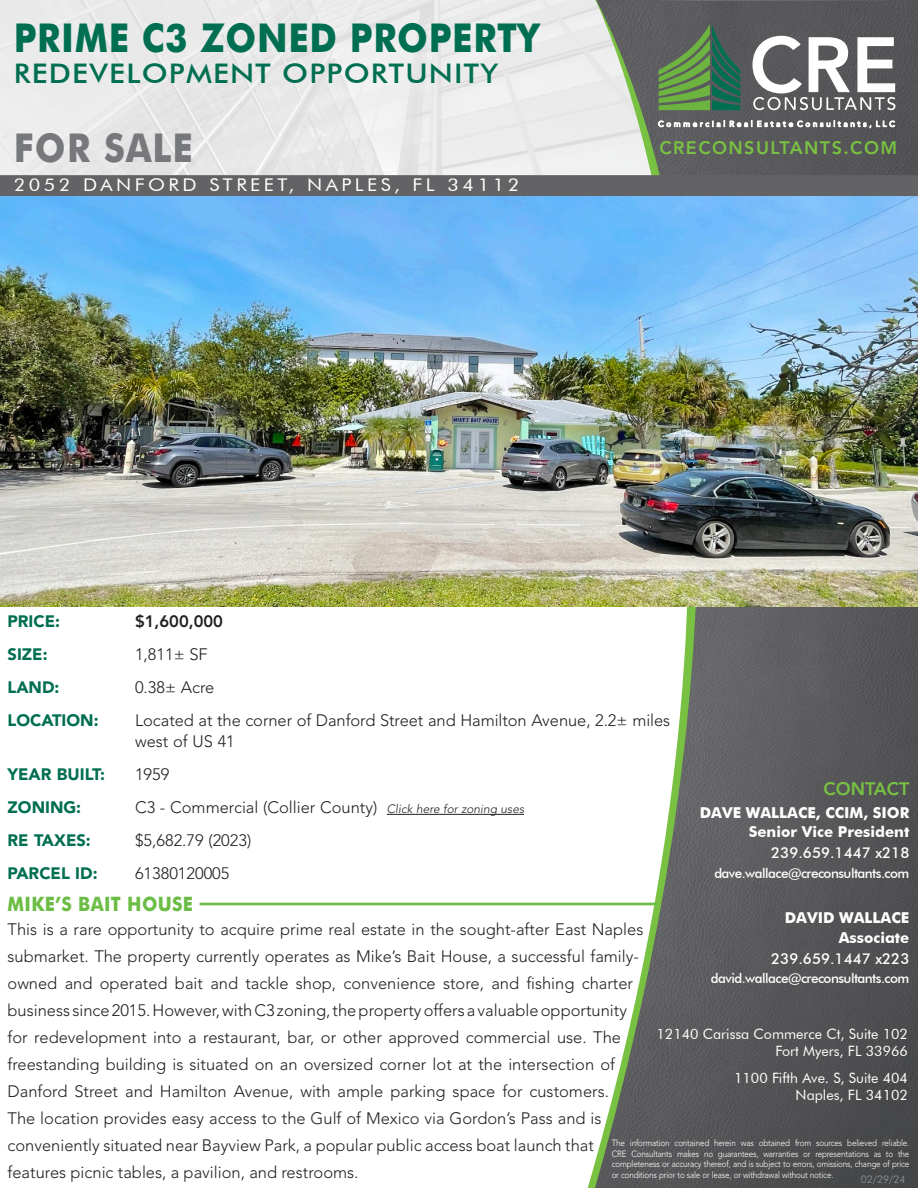
<style>
.page{position:relative;width:918px;height:1188px;background:#fff}
.page>*{position:absolute;margin:0;border:0;box-sizing:border-box;transform-origin:0 0}
.t1{font:800 77.55px "Avenir LT Std";color:#fff}
.t2{font:700 39.6px "Futura";letter-spacing:.02em;color:#006e51;scale:.91 1}
.t3{font:700 39.6px "Futura";letter-spacing:.02em;color:#76787b;scale:.91 1}
.t4{font:500 27px "Futura BT";letter-spacing:.04em;color:#006e51;scale:1.11 1}
.Property_FirstLine_FutXBlk_white_32_35{font:700 19.8px "Futura";letter-spacing:.02em;color:#6cbd45;scale:.91 1}
.t5{font:800 18px "Avenir LT Std";letter-spacing:.08em;color:#79c142}
.t6{font:800 18px "Avenir LT Std";color:#79c142}
.t7{font:17.55px "Futura BT";letter-spacing:.18em;color:#fff;scale:1.11 1}
.PropertyInfo_FutMed_black_10_14{font:300 16.5px/27px "Avenir LT Std";color:#231f20}
.CopyList_FutBk_White_11_16{font:300 16.5px/21px "Avenir LT Std";color:#231f20}
.CopyList_FutBk_White_11_16-2{font:900 16.5px "Avenir LT Std";color:#006e51}
.CopyList_FutBk_White_11_16-3{font:800 16.5px "Avenir LT Std";color:#231f20}
.t8{font:700 15px "Futura";color:#fff}
.t9{font:500 15px "Futura BT";color:#fff}
.t10{font:700 15px "Futura BT";color:#fff}
.t11{font:14.25px/17.1px "Futura BT";color:#fff;text-align:right}
.t12{font:500 13.5px "Futura BT";letter-spacing:-.04em;color:#fff}
.t13{font:300 10.5px "Futura BT";color:#939598}
.t14{font:300 9px/10.5px "Avenir LT Std";letter-spacing:-.02em;color:#fff;text-align:justify;scale:.9 1}
.t15{font:500 7.95px "Avenir LT Std";letter-spacing:.335em;color:#fff}
.s1{font-style:italic;font-size:12px}
</style>
<div class="page">
<img style="left:0;top:0;width:586px;height:175px">
<svg style="left:586px;top:0;width:9px;height:1188px"></svg>
<img style="left:595px;top:0;width:323px;height:1188px">
<svg style="left:753px;top:97px;width:142px;height:13px"></svg>
<svg style="left:659px;top:24px;width:81px;height:86px"></svg>
<div style="left:0;top:175px;width:918px;height:21px;background:#636366"></div>
<img style="left:0;top:196px;width:918px;height:411px">
<hr style="left:387px;top:814px;width:137px;height:1px;background:#231f20">
<hr style="left:200px;top:903px;width:458px;height:2px;background:#6cbd45">
<h2 class="t2" style="left:14px;top:9px;width:579px">PRIME C3 ZONED PROPERTY</h2>
<h3 class="t4" style="left:14px;top:57px;width:438px">REDEVELOPMENT OPPORTUNITY</h3>
<h1 class="t1" style="left:749px;top:19px;width:151px">CRE</h1>
<p class="t15" style="left:658px;top:119px;width:238px">Commercial Real Estate Consultants, LLC</p>
<h2 class="t3" style="left:14px;top:119px;width:198px">FOR SALE</h2>
<p class="t5" style="left:659px;top:137px;width:239px">CRECONSULTANTS.COM</p>
<p class="t7" style="left:14px;top:174px;width:457px">2052 DANFORD STREET, NAPLES, FL 34112</p>
<p class="CopyList_FutBk_White_11_16-2" style="left:8px;top:611px;width:54px">PRICE:</p>
<p class="CopyList_FutBk_White_11_16-3" style="left:135px;top:612px;width:89px">$1,600,000</p>
<p class="CopyList_FutBk_White_11_16-2" style="left:8px;top:644px;width:42px">SIZE:</p>
<p class="CopyList_FutBk_White_11_16" style="left:135px;top:644px;width:74px">1,811± SF</p>
<p class="CopyList_FutBk_White_11_16-2" style="left:8px;top:677px;width:53px">LAND:</p>
<p class="CopyList_FutBk_White_11_16" style="left:135px;top:677px;width:81px">0.38± Acre</p>
<p class="CopyList_FutBk_White_11_16-2" style="left:8px;top:710px;width:93px">LOCATION:</p>
<p class="CopyList_FutBk_White_11_16" style="left:135px;top:710px;width:537px">Located at the corner of Danford Street and Hamilton Avenue, 2.2± miles west of US 41</p>
<p class="CopyList_FutBk_White_11_16-2" style="left:8px;top:764px;width:99px">YEAR BUILT:</p>
<p class="CopyList_FutBk_White_11_16" style="left:135px;top:764px;width:36px">1959</p>
<p class="CopyList_FutBk_White_11_16-2" style="left:8px;top:797px;width:75px">ZONING:</p>
<p class="CopyList_FutBk_White_11_16" style="left:135px;top:797px;width:391px">C3 - Commercial (Collier County) <span class="s1">Click here for zoning uses</span></p>
<p class="CopyList_FutBk_White_11_16-2" style="left:8px;top:830px;width:85px">RE TAXES:</p>
<p class="CopyList_FutBk_White_11_16" style="left:135px;top:830px;width:118px">$5,682.79 (2023)</p>
<p class="CopyList_FutBk_White_11_16-2" style="left:8px;top:863px;width:92px">PARCEL ID:</p>
<p class="CopyList_FutBk_White_11_16" style="left:135px;top:863px;width:96px">61380120005</p>
<p class="t6" style="left:823px;top:778px;width:87px">CONTACT</p>
<p class="t8" style="left:700px;top:801px;width:211px">DAVE WALLACE, CCIM, SIOR</p>
<p class="t10" style="left:749px;top:823px;width:162px">Senior Vice President</p>
<p class="t9" style="left:771px;top:844px;width:140px">239.659.1447 x218</p>
<p class="t12" style="left:714px;top:865px;width:197px">dave.wallace@creconsultants.com</p>
<p class="Property_FirstLine_FutXBlk_white_32_35" style="left:8px;top:889px;width:205px">MIKE’S BAIT HOUSE</p>
<p class="t8" style="left:785px;top:907px;width:126px">DAVID WALLACE</p>
<p class="t10" style="left:839px;top:929px;width:72px">Associate</p>
<p class="t9" style="left:771px;top:950px;width:140px">239.659.1447 x223</p>
<p class="t12" style="left:711px;top:970px;width:200px">david.wallace@creconsultants.com</p>
<p class="PropertyInfo_FutMed_black_10_14" style="left:8px;top:916px;width:637px">This is a rare opportunity to acquire prime real estate in the sought-after East Naples submarket. The property currently operates as Mike’s Bait House, a successful family&shy;owned and operated bait and tackle shop, convenience store, and fishing charter business since 2015. However, with C3 zoning, the property offers a valuable opportunity for redevelopment into a restaurant, bar, or other approved commercial use. The freestanding building is situated on an oversized corner lot at the intersection of Danford Street and Hamilton Avenue, with ample parking space for customers.<br>The location provides easy access to the Gulf of Mexico via Gordon’s Pass and is conveniently situated near Bayview Park, a popular public access boat launch that features picnic tables, a pavilion, and restrooms.</p>
<p class="t11" style="left:657px;top:1025px;width:253px">12140 Carissa Commerce Ct, Suite 102<br>Fort Myers, FL 33966</p>
<p class="t11" style="left:734px;top:1069px;width:175px">1100 Fifth Ave. S, Suite 404<br>Naples, FL 34102</p>
<p class="t14" style="left:612px;top:1138px;width:332px">The information contained herein was obtained from sources believed reliable.<br>CRE Consultants makes no guarantees, warranties or representations as to the completeness or accuracy thereof, and is subject to errors, omissions, change of price or conditions prior to sale or lease, or withdrawal without notice.</p>
<p class="t13" style="left:861px;top:1173px;width:46px">02/29/24</p>
</div>
